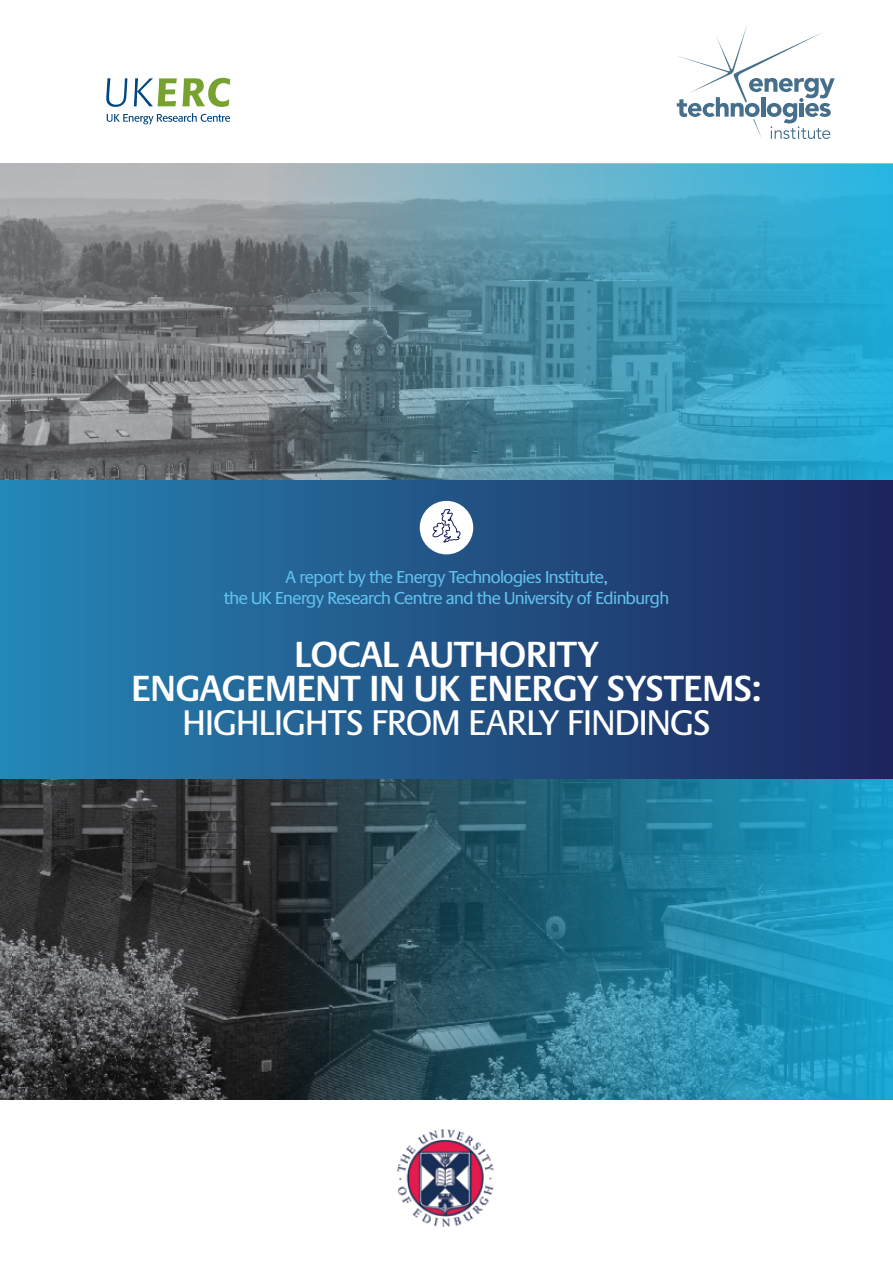
<style>
.page{position:relative;width:893px;height:1263px;background:#fff}
.page>*{position:absolute;margin:0;border:0;box-sizing:border-box;transform-origin:0 0}
.t1{font:600 37.05px/34.2px "Praxis LT Pro";letter-spacing:-.02em;color:#fff;text-align:center}
.t2{font:37.05px "Praxis";letter-spacing:-.02em;color:#fff}
.t3{font:18px/21px "Praxis";letter-spacing:-.03em;color:#61c1ee;text-align:center}
</style>
<div class="page">
<img style="left:0;top:164px;width:268px;height:935px">
<img style="left:268px;top:164px;width:625px;height:935px">
<svg style="left:676px;top:26px;width:159px;height:113px"></svg>
<div style="left:0;top:480px;width:893px;height:298px;background:linear-gradient(to right,#2586b5,#1d235b)"></div>
<div style="left:420px;top:501px;width:53px;height:53px;background:#fff;border-radius:50%"></div>
<svg style="left:432px;top:509px;width:29px;height:34px"></svg>
<img style="left:397px;top:1129px;width:97px;height:98px">
<svg style="left:106px;top:78px;width:21px;height:29px"></svg>
<svg style="left:134px;top:78px;width:96px;height:29px"></svg>
<svg style="left:107px;top:113px;width:123px;height:11px"></svg>
<p class="t3" style="left:224px;top:567px;width:447px">A report by the Energy Technologies Institute,<br>the UK Energy Research Centre and the University of Edinburgh</p>
<h1 class="t1" style="left:131px;top:637px;width:632px">LOCAL AUTHORITY<br>ENGAGEMENT IN UK ENERGY SYSTEMS:</h1>
<h1 class="t2" style="left:183px;top:703px;width:529px">Highlights from Early Findings</h1>
</div>
